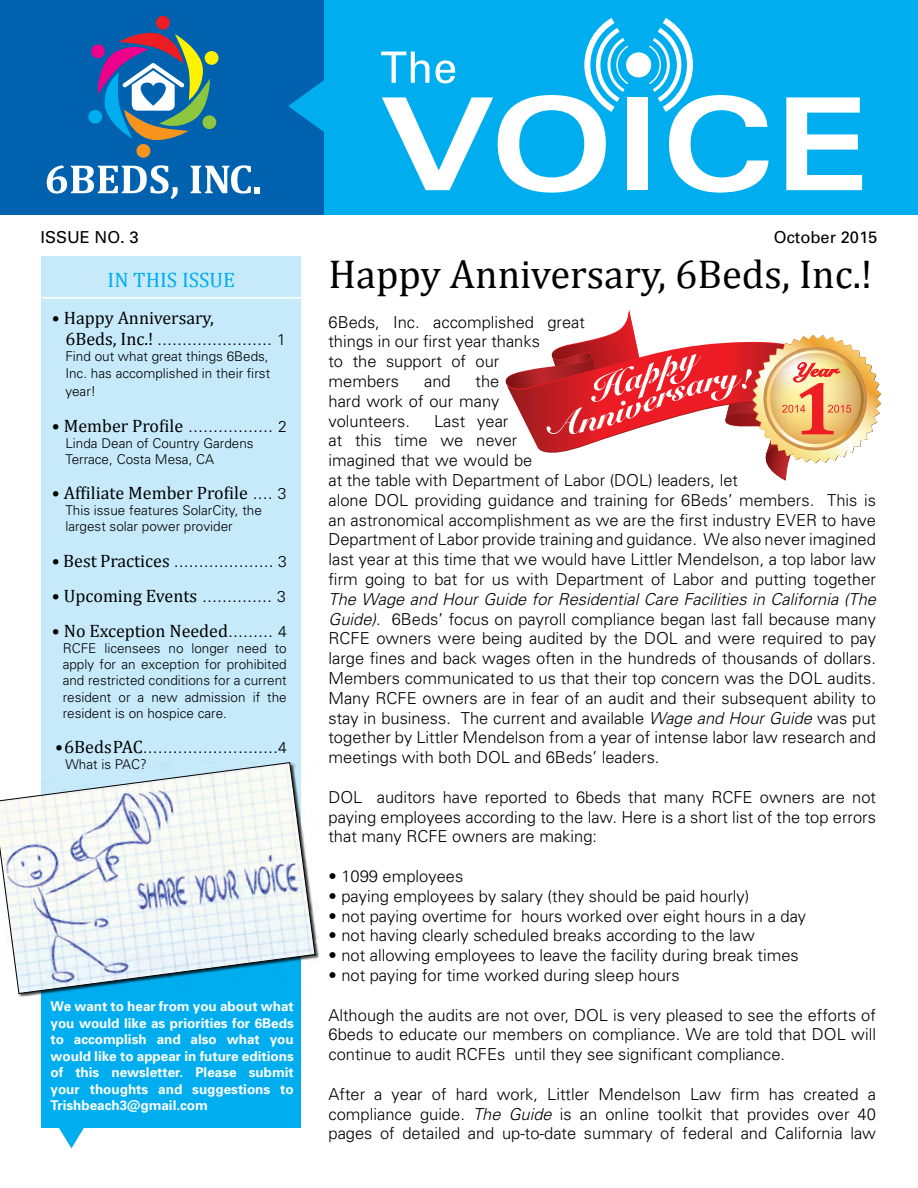
<style>
.page{position:relative;width:918px;height:1188px;background:#fff}
.page>*{position:absolute;margin:0;border:0;box-sizing:border-box;transform-origin:0 0}
.t1{font:40.5px "Cambria";color:#000}
.t2{font:21px "Cambria";color:#00aeef}
.t3{font:300 18px "Univers";color:#000}
.t4{font:18px "Cambria";color:#000}
.t5{font:300 16.5px/19.8px "Univers";color:#000;text-align:justify}
.t6{font:16.5px "Univers";color:#000}
.t7{font:300 13.5px/16.2px "Univers";color:#000}
.t8{font:700 13.5px/16.5px "Univers";color:#fff;text-align:justify}
.s1{font-family:"Cambria";font-weight:400}
.s2{font-size:15.75px}
.s3{font-family:"Univers";font-weight:300}
.s4{font-family:"Univers";font-weight:300;font-size:15.75px}
.s5{font-style:italic}
</style>
<div class="page">
<div style="left:42px;top:950px;width:259px;height:178px;background:#00aeef"></div>
<svg style="left:59px;top:1128px;width:25px;height:20px"></svg>
<div style="left:42px;top:256px;width:259px;height:694px;background:#c7eafb"></div>
<hr style="left:42px;top:297px;width:260px;height:2px;background:#fff">
<div style="left:0;top:763px;width:319px;height:234px;background:#000;opacity:.75"></div>
<svg style="left:0;top:762px;width:315px;height:232px"></svg>
<div style="left:0;top:0;width:324px;height:214px;background:#0061af"></div>
<div style="left:324px;top:0;width:594px;height:214px;background:#00aeef"></div>
<svg style="left:288px;top:80px;width:36px;height:52px"></svg>
<svg style="left:47px;top:165px;width:131px;height:34px"></svg>
<svg style="left:191px;top:165px;width:69px;height:29px"></svg>
<svg style="left:97px;top:26px;width:113px;height:121px"></svg>
<div style="left:156px;top:16px;width:14px;height:14px;background:#ed1d24;border-radius:50%"></div>
<div style="left:205px;top:51px;width:14px;height:14px;background:#fff200;border-radius:50%"></div>
<div style="left:202px;top:115px;width:14px;height:14px;background:#8dc63f;border-radius:50%"></div>
<div style="left:137px;top:144px;width:13px;height:14px;background:#f7941e;border-radius:50%"></div>
<div style="left:88px;top:110px;width:14px;height:14px;background:#00aeef;border-radius:50%"></div>
<div style="left:91px;top:44px;width:14px;height:14px;background:#ec008c;border-radius:50%"></div>
<div style="left:627px;top:97px;width:21px;height:93px;background:#fff"></div>
<svg style="left:786px;top:97px;width:76px;height:93px"></svg>
<div style="left:626px;top:52px;width:25px;height:25px;background:#fff;border-radius:50%"></div>
<svg style="left:649px;top:18px;width:120px;height:175px"></svg>
<svg style="left:381px;top:18px;width:247px;height:175px"></svg>
<svg style="left:505px;top:309px;width:376px;height:172px"></svg>
<p class="t6" style="left:40px;top:227px;width:100px">ISSUE NO. 3</p>
<p class="t6" style="left:774px;top:227px;width:105px">October 2015</p>
<p class="t2" style="left:108px;top:267px;width:129px">IN THIS ISSUE</p>
<h1 class="t1" style="left:328px;top:250px;width:546px">Happy Anniversary, 6Beds, Inc.!</h1>
<p class="t5" style="left:328px;top:311px;width:258px;text-align:left">6Beds, Inc. accomplished great things in our first year thanks<br>to the support of our<br>members</p>
<p class="t4" style="left:52px;top:307px;width:164px">• Happy Anniversary,</p>
<p class="t3" style="left:65px;top:328px;width:222px"><span class="s1">6Beds, Inc.!</span> ....................... <span class="s2">1</span></p>
<p class="t7" style="left:65px;top:348px;width:206px">Find out what great things 6Beds,<br>Inc. has accomplished in their first</p>
<p class="t7" style="left:65px;top:383px;width:32px">year!</p>
<p class="t3" style="left:52px;top:414px;width:236px"><span class="s1">• Member Profile</span> ................. <span class="s2">2</span></p>
<p class="t7" style="left:65px;top:434px;width:190px">Linda Dean of Country Gardens<br>Terrace, Costa Mesa, CA</p>
<p class="t4" style="left:52px;top:482px;width:236px">• Affiliate Member Profile <span class="s3">....</span> <span class="s4">3</span></p>
<p class="t7" style="left:65px;top:502px;width:198px">This issue features SolarCity, the largest solar power provider</p>
<p class="t3" style="left:52px;top:549px;width:236px"><span class="s1">• Best Practices</span> .................... <span class="s2">3</span></p>
<p class="t4" style="left:52px;top:585px;width:236px">• Upcoming Events <span class="s3">..............</span> <span class="s4">3</span></p>
<p class="t4" style="left:52px;top:620px;width:236px">• No Exception Needed<span class="s3">.........</span> <span class="s4">4</span></p>
<p class="t7" style="left:63px;top:640px;width:226px;text-align:justify">RCFE licensees no longer need to apply for an exception for prohibited and restricted conditions for a current resident or a new admission if the resident is on hospice care.</p>
<p class="t3" style="left:55px;top:736px;width:233px"><span class="s1">• 6Beds PAC</span>...........................<span class="s2">4</span></p>
<p class="t7" style="left:65px;top:756px;width:83px">What is PAC?</p>
<p class="t5" style="left:328px;top:371px;width:173px;text-indent:147px">the hard work of our many volunteers.</p>
<p class="t5" style="left:424px;top:371px;width:28px">and</p>
<p class="t5" style="left:328px;top:410px;width:549px;text-align:left;text-indent:106px">Last year<br>at this time we never<br>imagined that we would be<br>at the table with Department of Labor (DOL) leaders, let<br>alone DOL providing guidance and training for 6Beds’ members. This is an astronomical accomplishment as we are the first industry EVER to have Department of Labor provide training and guidance. We also never imagined last year at this time that we would have Littler Mendelson, a top labor law firm going to bat for us with Department of Labor and putting together</p>
<p class="t5" style="left:328px;top:589px;width:549px"><span class="s5">The Wage and Hour Guide for Residential Care Facilities in California (The Guide)</span>. 6Beds’ focus on payroll compliance began last fall because many RCFE owners were being audited by the DOL and were required to pay large fines and back wages often in the hundreds of thousands of dollars.<br>Members communicated to us that their top concern was the DOL audits.<br>Many RCFE owners are in fear of an audit and their subsequent ability to stay in business. The current and available <span class="s5">Wage and Hour Guide</span> was put together by Littler Mendelson from a year of intense labor law research and meetings with both DOL and 6Beds’ leaders.</p>
<p class="t5" style="left:328px;top:787px;width:549px">DOL auditors have reported to 6beds that many RCFE owners are not paying employees according to the law. Here is a short list of the top errors that many RCFE owners are making:</p>
<p class="t5" style="left:328px;top:866px;width:136px">• 1099 employees</p>
<p class="t5" style="left:328px;top:886px;width:422px">• paying employees by salary (they should be paid hourly)</p>
<p class="t5" style="left:328px;top:905px;width:479px">• not paying overtime for hours worked over eight hours in a day</p>
<p class="t5" style="left:328px;top:925px;width:428px">• not having clearly scheduled breaks according to the law</p>
<p class="t5" style="left:328px;top:945px;width:472px">• not allowing employees to leave the facility during break times</p>
<p class="t5" style="left:328px;top:965px;width:353px">• not paying for time worked during sleep hours</p>
<p class="t5" style="left:328px;top:1004px;width:549px">Although the audits are not over, DOL is very pleased to see the efforts of 6beds to educate our members on compliance. We are told that DOL will continue to audit RCFEs until they see significant compliance.</p>
<p class="t5" style="left:328px;top:1084px;width:549px">After a year of hard work, Littler Mendelson Law firm has created a compliance guide. <span class="s5">The Guide</span> is an online toolkit that provides over 40 pages of detailed and up-to-date summary of federal and California law</p>
<p class="t8" style="left:51px;top:998px;width:245px">We want to hear from you about what you would like as priorities for 6Beds to accomplish and also what you would like to appear in future editions of this newsletter. Please submit your thoughts and suggestions to Trishbeach3@gmail.com</p>
</div>
